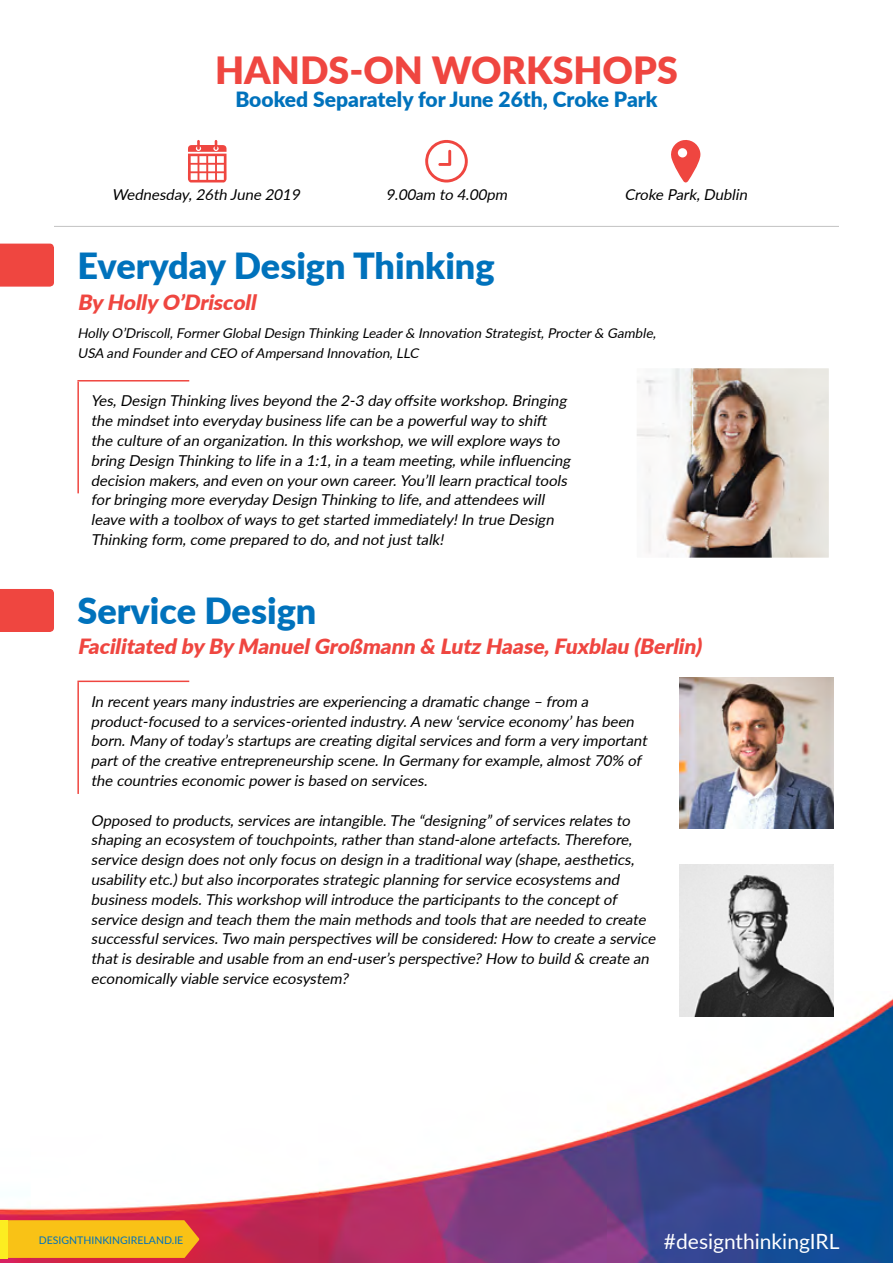
<style>
.page{position:relative;width:893px;height:1263px;background:#fff}
.page>*{position:absolute;margin:0;border:0;box-sizing:border-box;transform-origin:0 0}
.t1{font:900 37.5px "Lato";color:#ef4640}
.t2{font:900 36px "Lato";color:#0072bc}
.t3{font:italic 900 21px "Lato";color:#ef4640}
.t4{font:900 21px "Lato";color:#0072bc}
.t5{font:21px "Lato";color:#fff}
.t6{font:italic 15px/19.8px "Lato";color:#000}
.t7{font:italic 13.5px/19.8px "Lato";color:#000}
.t8{font:10.5px "Lato";color:#0072bc}
</style>
<div class="page">
<img style="left:0;top:998px;width:893px;height:265px">
<div style="left:0;top:244px;width:54px;height:43px;background:#ef4640"></div>
<div style="left:0;top:589px;width:54px;height:43px;background:#ef4640"></div>
<hr style="left:77px;top:381px;width:2px;height:112px;background:#ef4640">
<hr style="left:77px;top:682px;width:2px;height:112px;background:#ef4640">
<hr style="left:77px;top:380px;width:112px;height:1px;background:#ef4640">
<hr style="left:77px;top:681px;width:112px;height:1px;background:#ef4640">
<svg style="left:188px;top:140px;width:39px;height:42px"></svg>
<svg style="left:671px;top:140px;width:29px;height:43px"></svg>
<svg style="left:425px;top:140px;width:43px;height:42px"></svg>
<img style="left:637px;top:369px;width:191px;height:188px">
<img style="left:679px;top:677px;width:155px;height:152px">
<img style="left:679px;top:865px;width:155px;height:151px">
<svg style="left:8px;top:1220px;width:191px;height:38px;background:#f7bb17"></svg>
<div style="left:0;top:1220px;width:8px;height:38px;background:#fced21"></div>
<hr style="left:54px;top:226px;width:785px;height:1px;background:#000">
<h1 class="t1" style="left:215px;top:42px;width:464px">HANDS-ON WORKSHOPS</h1>
<h3 class="t4" style="left:235px;top:84px;width:424px">Booked Separately for June 26th, Croke Park</h3>
<p class="t6" style="left:112px;top:184px;width:193px">Wednesday,26th June 2019</p>
<p class="t6" style="left:386px;top:184px;width:126px">9.00am to 4.00pm</p>
<p class="t6" style="left:624px;top:184px;width:128px">Croke Park,Dublin</p>
<h2 class="t2" style="left:77px;top:238px;width:419px">Everyday Design Thinking</h2>
<h3 class="t3" style="left:77px;top:286px;width:185px">By Holly O’Driscoll</h3>
<p class="t7" style="left:77px;top:323px;width:583px">Holly O’Driscoll,FormerGlobalDesign Thinking Leader&amp; Innovation Strategist,Procter&amp; Gamble,<br>USA and Founderand CEO ofAmpersand Innovation,LLC</p>
<p class="t6" style="left:91px;top:390px;width:485px">Yes,Design Thinking livesbeyond the 2-3 day offsite workshop.Bringing the mindsetinto everyday businesslife can be a powerfulway to shift the culture ofan organization.In thisworkshop,we willexplore waysto bring Design Thinking to life in a 1:1,in a team meeting,while influencing decision makers,and even on yourown career.You’lllearn practicaltools forbringing more everyday Design Thinking to life,and attendeeswill leave with a toolbox ofwaysto getstarted immediately!In true Design Thinking form,come prepared to do,and notjusttalk!</p>
<h2 class="t2" style="left:77px;top:584px;width:241px">Service Design</h2>
<h3 class="t3" style="left:77px;top:630px;width:630px">Facilitated by By ManuelGroßmann &amp; Lutz Haase,Fuxblau (Berlin)</h3>
<p class="t6" style="left:91px;top:691px;width:561px">In recentyearsmany industriesare experiencing a dramatic change – from a product-focused to a services-oriented industry.A new ‘service economy’hasbeen born.Many oftoday’sstartupsare creating digitalservicesand form a very important partofthe creative entrepreneurship scene.In Germany forexample,almost70% of the countrieseconomic powerisbased on services.</p>
<p class="t6" style="left:91px;top:810px;width:570px">Opposed to products,servicesare intangible.The “designing”ofservicesrelatesto shaping an ecosystem oftouchpoints,ratherthan stand-alone artefacts.Therefore, service design doesnotonly focuson design in a traditionalway (shape,aesthetics, usability etc.)butalso incorporatesstrategic planning forservice ecosystemsand businessmodels.Thisworkshop willintroduce the participantsto the conceptof service design and teach them the main methodsand toolsthatare needed to create successfulservices.Two main perspectiveswillbe considered:How to create a service thatisdesirable and usable from an end-user’sperspective? How to build &amp; create an economically viable service ecosystem?</p>
<p class="t8" style="left:39px;top:1232px;width:146px">DESIGNTHINKINGIRELAND.IE</p>
<h3 class="t5" style="left:664px;top:1226px;width:177px">#designthinkingIRL</h3>
</div>
